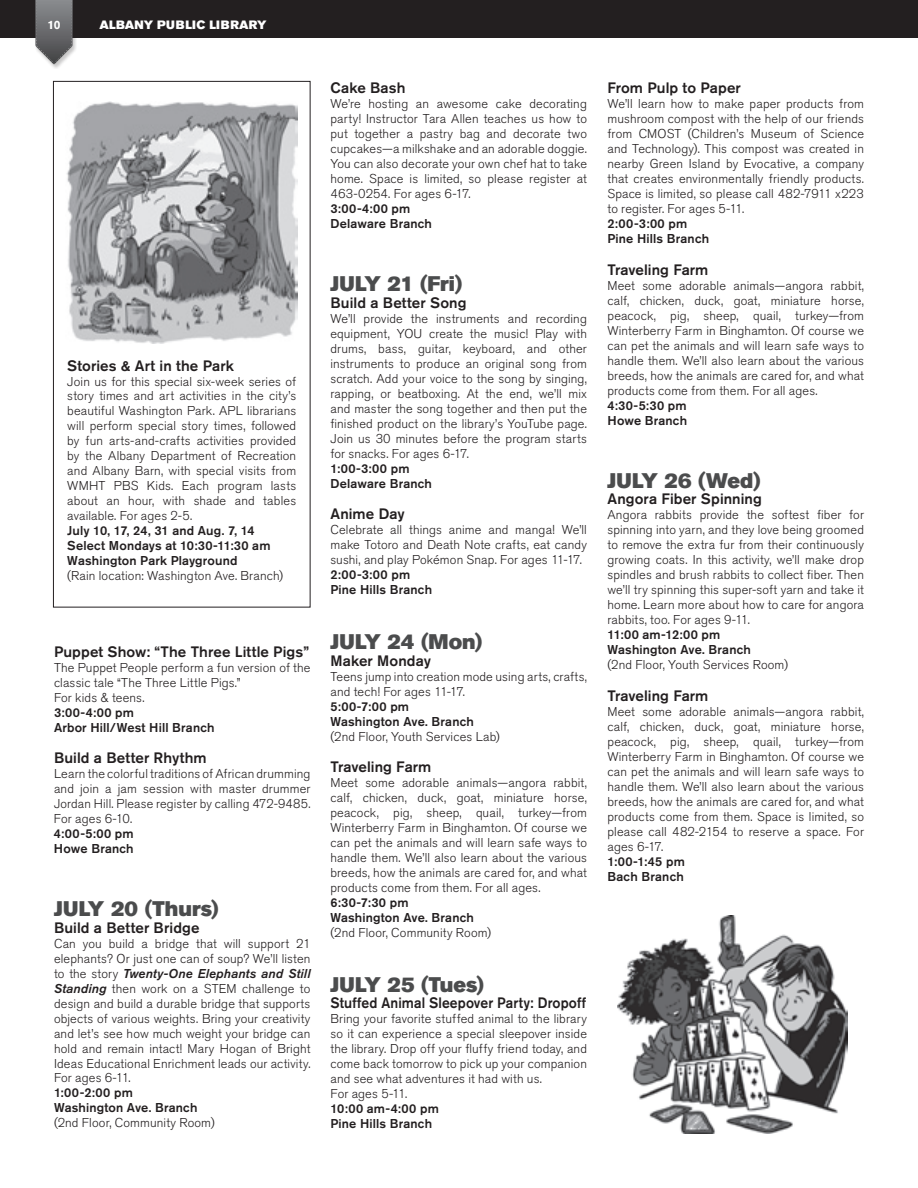
<style>
.page{position:relative;width:918px;height:1188px;background:#fff}
.page>*{position:absolute;margin:0;border:0;box-sizing:border-box;transform-origin:0 0}
.t1{font:21px "Akzidenz Grotesk Pro Super";color:#4b4c4d}
.t2{font:500 15px "Akzidenz Grotesk Pro";letter-spacing:.005em;color:#231f20}
.t3{font:500 15px "Akzidenz Grotesk Pro";letter-spacing:.005em;color:#231f20;scale:.92 1}
.t4{font:300 12.75px/15px "Akzidenz Grotesk Pro";letter-spacing:.01em;color:#231f20;text-align:justify}
.t5{font:500 12.75px/15px "Akzidenz Grotesk Pro";letter-spacing:.015em;color:#231f20}
.t6{font:italic 500 12.75px "Akzidenz Grotesk BE";letter-spacing:.01em;color:#231f20}
.t7{font:12px "Akzidenz Grotesk Pro Super";letter-spacing:.03em;color:#fff}
.t8{font:700 12px "Akzidenz Grotesk Pro";color:#fff}
.s1{font-family:"Akzidenz Grotesk Pro";font-weight:300;font-style:normal}
.s2{font-family:"Akzidenz Grotesk BE";font-weight:500;font-style:italic}
</style>
<div class="page">
<div style="left:0;top:0;width:918px;height:38px;background:#231f20"></div>
<div style="left:35px;top:0;width:42px;height:69px;background:#231f20;opacity:.25"></div>
<svg style="left:35px;top:0;width:38px;height:64px;background:#7d7e80"></svg>
<div style="left:53px;top:81px;width:257px;height:527px;border:1px solid #231f20"></div>
<img style="left:66px;top:101px;width:231px;height:242px">
<img style="left:618px;top:916px;width:230px;height:218px">
<p class="t8" style="left:47px;top:17px;width:15px">10</p>
<p class="t7" style="left:100px;top:17px;width:169px">ALBANY PUBLIC LIBRARY</p>
<p class="t2" style="left:67px;top:356px;width:168px">Stories &amp; Art in the Park</p>
<p class="t4" style="left:67px;top:374px;width:230px">Join us for this special six-week series of story times and art activities in the city’s beautiful Washington Park. APL librarians will perform special story times, followed by fun arts-and-crafts activities provided by the Albany Department of Recreation and Albany Barn, with special visits from WMHT PBS Kids. Each program lasts about an hour, with shade and tables available. For ages 2-5.</p>
<p class="t5" style="left:67px;top:523px;width:205px">July 10, 17, 24, 31 and Aug. 7, 14<br>Select Mondays at 10:30-11:30 am<br>Washington Park Playground</p>
<p class="t4" style="left:67px;top:568px;width:217px">(Rain location: Washington Ave. Branch)</p>
<p class="t2" style="left:54px;top:642px;width:256px">Puppet Show: “The Three Little Pigs”</p>
<p class="t4" style="left:54px;top:660px;width:258px;text-align:left">The Puppet People perform a fun version of the classic tale “The Three Little Pigs.”<br>For kids &amp; teens.</p>
<p class="t5" style="left:54px;top:704px;width:162px">3:00-4:00 pm<br>Arbor Hill/West Hill Branch</p>
<p class="t2" style="left:54px;top:748px;width:154px">Build a Better Rhythm</p>
<p class="t4" style="left:54px;top:766px;width:258px">Learn the colorful traditions of African drumming and join a jam session with master drummer Jordan Hill. Please register by calling 472-9485.<br>For ages 6-10.</p>
<p class="t5" style="left:54px;top:826px;width:81px">4:00-5:00 pm<br>Howe Branch</p>
<h1 class="t1" style="left:54px;top:895px;width:166px">JULY 20 (Thurs)</h1>
<p class="t2" style="left:54px;top:918px;width:147px">Build a Better Bridge</p>
<p class="t4" style="left:54px;top:936px;width:258px">Can you build a bridge that will support 21 elephants? Or just one can of soup? We’ll listen</p>
<p class="t6" style="left:54px;top:966px;width:258px"><span class="s1">to the story</span> Twenty-One Elephants and Still</p>
<p class="t4" style="left:54px;top:981px;width:258px"><span class="s2">Standing</span> then work on a STEM challenge to design and build a durable bridge that supports objects of various weights. Bring your creativity and let’s see how much weight your bridge can hold and remain intact! Mary Hogan of Bright Ideas Educational Enrichment leads our activity.<br>For ages 6-11.</p>
<p class="t5" style="left:54px;top:1085px;width:145px">1:00-2:00 pm<br>Washington Ave. Branch</p>
<p class="t4" style="left:54px;top:1116px;width:162px">(2nd Floor, Community Room)</p>
<p class="t2" style="left:330px;top:78px;width:76px">Cake Bash</p>
<p class="t4" style="left:330px;top:96px;width:258px">We’re hosting an awesome cake decorating party! Instructor Tara Allen teaches us how to put together a pastry bag and decorate two cupcakes—a milkshake and an adorable doggie.<br>You can also decorate your own chef hat to take home. Space is limited, so please register at 463-0254. For ages 6-17.</p>
<p class="t5" style="left:330px;top:201px;width:103px">3:00-4:00 pm<br>Delaware Branch</p>
<h1 class="t1" style="left:330px;top:270px;width:133px">JULY 21 (Fri)</h1>
<p class="t2" style="left:330px;top:293px;width:138px">Build a Better Song</p>
<p class="t4" style="left:330px;top:311px;width:258px">We’ll provide the instruments and recording equipment, YOU create the music! Play with drums, bass, guitar, keyboard, and other instruments to produce an original song from scratch. Add your voice to the song by singing, rapping, or beatboxing. At the end, we’ll mix and master the song together and then put the finished product on the library’s YouTube page.<br>Join us 30 minutes before the program starts for snacks. For ages 6-17.</p>
<p class="t5" style="left:330px;top:461px;width:103px">1:00-3:00 pm<br>Delaware Branch</p>
<p class="t2" style="left:330px;top:504px;width:76px">Anime Day</p>
<p class="t4" style="left:330px;top:522px;width:258px">Celebrate all things anime and manga! We’ll make Totoro and Death Note crafts, eat candy sushi, and play Pokémon Snap. For ages 11-17.</p>
<p class="t5" style="left:330px;top:567px;width:103px">2:00-3:00 pm<br>Pine Hills Branch</p>
<h1 class="t1" style="left:330px;top:628px;width:153px">JULY 24 (Mon)</h1>
<p class="t2" style="left:330px;top:651px;width:102px">Maker Monday</p>
<p class="t4" style="left:330px;top:669px;width:258px">Teens jump into creation mode using arts, crafts, and tech! For ages 11-17.</p>
<p class="t5" style="left:330px;top:698px;width:145px">5:00-7:00 pm<br>Washington Ave. Branch</p>
<p class="t4" style="left:330px;top:729px;width:171px">(2nd Floor, Youth Services Lab)</p>
<p class="t2" style="left:330px;top:757px;width:102px">Traveling Farm</p>
<p class="t4" style="left:330px;top:775px;width:258px">Meet some adorable animals—angora rabbit, calf, chicken, duck, goat, miniature horse, peacock, pig, sheep, quail, turkey—from Winterberry Farm in Binghamton. Of course we can pet the animals and will learn safe ways to handle them. We’ll also learn about the various breeds, how the animals are cared for, and what products come from them. For all ages.</p>
<p class="t5" style="left:330px;top:895px;width:145px">6:30-7:30 pm<br>Washington Ave. Branch</p>
<p class="t4" style="left:330px;top:925px;width:162px">(2nd Floor, Community Room)</p>
<h1 class="t1" style="left:330px;top:971px;width:155px">JULY 25 (Tues)</h1>
<p class="t3" style="left:330px;top:993px;width:279px">Stuffed Animal Sleepover Party: Dropoff</p>
<p class="t4" style="left:330px;top:1011px;width:258px;text-align:left">Bring your favorite stuffed animal to the library so it can experience a special sleepover inside the library. Drop off your fluffy friend today, and come back tomorrow to pick up your companion and see what adventures it had with us.<br>For ages 5-11.</p>
<p class="t5" style="left:330px;top:1101px;width:110px">10:00 am-4:00 pm<br>Pine Hills Branch</p>
<p class="t2" style="left:608px;top:78px;width:135px">From Pulp to Paper</p>
<p class="t4" style="left:608px;top:96px;width:258px">We’ll learn how to make paper products from mushroom compost with the help of our friends from CMOST (Children’s Museum of Science and Technology). This compost was created in nearby Green Island by Evocative, a company that creates environmentally friendly products.<br>Space is limited, so please call 482-7911 x223 to register. For ages 5-11.</p>
<p class="t5" style="left:608px;top:216px;width:103px">2:00-3:00 pm<br>Pine Hills Branch</p>
<p class="t2" style="left:608px;top:260px;width:102px">Traveling Farm</p>
<p class="t4" style="left:608px;top:278px;width:258px">Meet some adorable animals—angora rabbit, calf, chicken, duck, goat, miniature horse, peacock, pig, sheep, quail, turkey—from Winterberry Farm in Binghamton. Of course we can pet the animals and will learn safe ways to handle them. We’ll also learn about the various breeds, how the animals are cared for, and what products come from them. For all ages.</p>
<p class="t5" style="left:608px;top:398px;width:81px">4:30-5:30 pm<br>Howe Branch</p>
<h1 class="t1" style="left:608px;top:467px;width:155px">JULY 26 (Wed)</h1>
<p class="t2" style="left:608px;top:489px;width:156px">Angora Fiber Spinning</p>
<p class="t4" style="left:608px;top:507px;width:258px">Angora rabbits provide the softest fiber for spinning into yarn, and they love being groomed to remove the extra fur from their continuously growing coats. In this activity, we’ll make drop spindles and brush rabbits to collect fiber. Then we’ll try spinning this super-soft yarn and take it home. Learn more about how to care for angora rabbits, too. For ages 9-11.</p>
<p class="t5" style="left:608px;top:627px;width:145px">11:00 am-12:00 pm<br>Washington Ave. Branch</p>
<p class="t4" style="left:608px;top:657px;width:182px">(2nd Floor, Youth Services Room)</p>
<p class="t2" style="left:608px;top:686px;width:102px">Traveling Farm</p>
<p class="t4" style="left:608px;top:704px;width:258px">Meet some adorable animals—angora rabbit, calf, chicken, duck, goat, miniature horse, peacock, pig, sheep, quail, turkey—from Winterberry Farm in Binghamton. Of course we can pet the animals and will learn safe ways to handle them. We’ll also learn about the various breeds, how the animals are cared for, and what products come from them. Space is limited, so please call 482-2154 to reserve a space. For ages 6-17.</p>
<p class="t5" style="left:608px;top:854px;width:79px">1:00-1:45 pm<br>Bach Branch</p>
</div>
